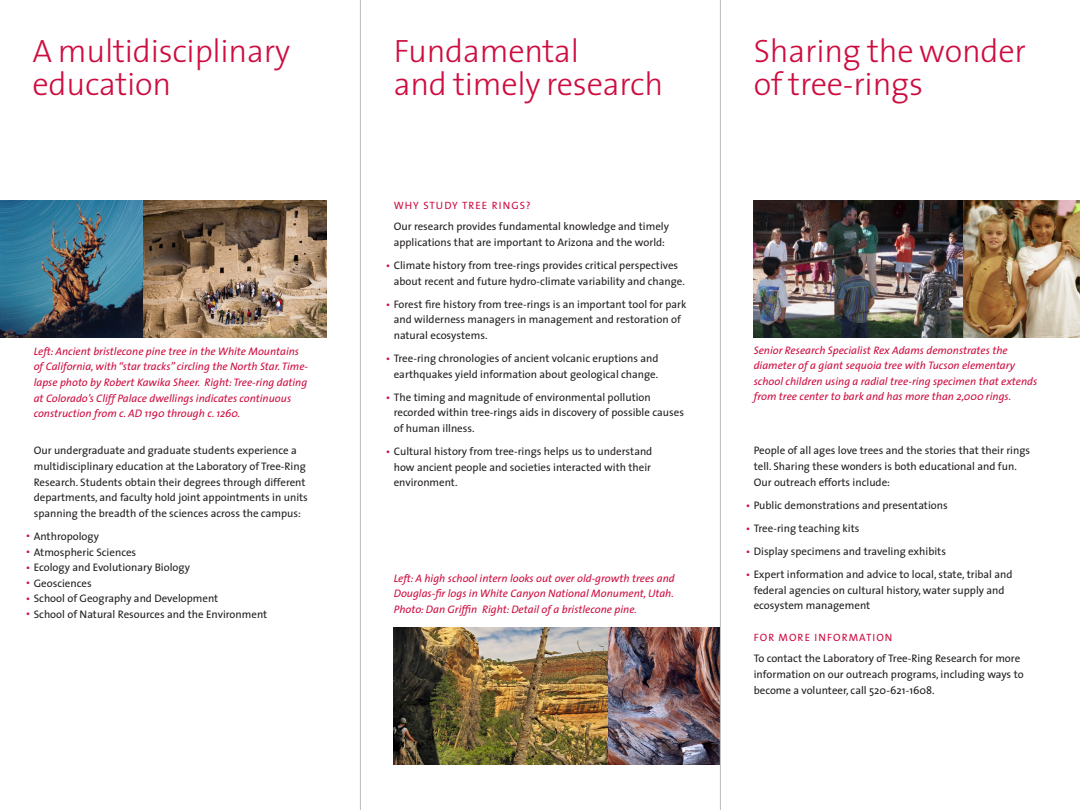
<style>
.page{position:relative;width:1080px;height:810px;background:#fff}
.page>*{position:absolute;margin:0;border:0;box-sizing:border-box;transform-origin:0 0}
.display{font:300 32.5px/33.8px "The Sans";letter-spacing:-.01em;color:#cd0d40}
.text_running{font:11px/15.6px "The Sans";color:#231f20}
.t1{font:italic 11px/15.6px "The Sans";color:#cd0d40}
.Subhead_Red{font:10.62px "The Sans";letter-spacing:.1em;color:#cd0d40}
.s1{color:#cd0d40}
</style>
<div class="page">
<img style="left:0;top:200px;width:326px;height:138px">
<img style="left:754px;top:200px;width:326px;height:138px">
<img style="left:394px;top:628px;width:326px;height:137px">
<hr style="left:360px;top:0;width:1px;height:810px;background:#bcbdc0">
<hr style="left:720px;top:0;width:1px;height:810px;background:#bcbdc0">
<p class="display" style="left:32px;top:33px;width:259px">A multidisciplinary education</p>
<p class="t1" style="left:34px;top:343px;width:276px">Left: Ancient bristlecone pine tree in the White Mountains of California, with “star tracks” circling the North Star. Time&shy;lapse photo by Robert Kawika Sheer. Right: Tree-ring dating at Colorado’s Cliff Palace dwellings indicates continuous construction from c. AD 1190 through c. 1260.</p>
<p class="text_running" style="left:34px;top:442px;width:276px">Our undergraduate and graduate students experience a multidisciplinary education at the Laboratory of Tree-Ring Research. Students obtain their degrees through different departments, and faculty hold joint appointments in units spanning the breadth of the sciences across the campus:</p>
<p class="text_running" style="left:26px;top:528px;width:75px"><span class="s1">•</span> Anthropology</p>
<p class="text_running" style="left:26px;top:544px;width:112px"><span class="s1">•</span> Atmospheric Sciences</p>
<p class="text_running" style="left:26px;top:559px;width:166px"><span class="s1">•</span> Ecology and Evolutionary Biology</p>
<p class="text_running" style="left:26px;top:575px;width:67px"><span class="s1">•</span> Geosciences</p>
<p class="text_running" style="left:26px;top:591px;width:194px"><span class="s1">•</span> School of Geography and Development</p>
<p class="text_running" style="left:26px;top:606px;width:243px"><span class="s1">•</span> School of Natural Resources and the Environment</p>
<p class="display" style="left:394px;top:33px;width:271px">Fundamental<br>and timely research</p>
<p class="display" style="left:754px;top:33px;width:274px">Sharing the wonder of tree-rings</p>
<p class="Subhead_Red" style="left:394px;top:197px;width:38px">Why stud</p>
<p class="Subhead_Red" style="left:452px;top:197px;width:17px">y tree</p>
<p class="Subhead_Red" style="left:492px;top:197px;width:40px">rings?</p>
<p class="text_running" style="left:394px;top:218px;width:277px">Our research provides fundamental knowledge and timely applications that are important to Arizona and the world:</p>
<p class="text_running" style="left:394px;top:257px;width:293px;text-indent:-8px"><span class="s1">•</span> C limate history from tree-rings provides critical perspectives about recent and future hydro-climate variability and change.</p>
<p class="text_running" style="left:394px;top:296px;width:294px;text-indent:-8px"><span class="s1">•</span> Forest fire history from tree-rings is an important tool for park and wilderness managers in management and restoration of natural ecosystems.</p>
<p class="text_running" style="left:386px;top:350px;width:274px;text-align:right"><span class="s1">•</span> Tree-ring chronologies of ancient volcanic eruptions and earthquakes yield information about geological change.</p>
<p class="text_running" style="left:394px;top:389px;width:292px;text-indent:-8px"><span class="s1">•</span> The timing and magnitude of environmental pollution recorded within tree-rings aids in discovery of possible causes of human illness.</p>
<p class="text_running" style="left:394px;top:443px;width:260px;text-align:justify;text-indent:-8px"><span class="s1">•</span> Cultural history from tree-rings helps us to understand how ancient people and societies interacted with their environment.</p>
<p class="text_running" style="left:754px;top:442px;width:278px">People of all ages love trees and the stories that their rings tell. Sharing these wonders is both educational and fun.<br>Our outreach efforts include:</p>
<p class="text_running" style="left:746px;top:497px;width:203px"><span class="s1">•</span> Public demonstrations and presentations</p>
<p class="text_running" style="left:746px;top:520px;width:115px"><span class="s1">•</span> Tree-ring teaching kits</p>
<p class="text_running" style="left:746px;top:543px;width:202px"><span class="s1">•</span> Display specimens and traveling exhibits</p>
<p class="text_running" style="left:754px;top:566px;width:260px;text-indent:-8px"><span class="s1">•</span> Expert information and advice to local, state, tribal and federal agencies on cultural history, water supply and ecosystem management</p>
<p class="Subhead_Red" style="left:754px;top:629px;width:43px">for more</p>
<p class="Subhead_Red" style="left:814px;top:629px;width:79px">information</p>
<p class="text_running" style="left:754px;top:651px;width:272px">To contact the Laboratory of Tree-Ring Research for more information on our outreach programs, including ways to become a volunteer, call 520-621-1608.</p>
<p class="t1" style="left:754px;top:342px;width:285px">Senior Research Specialist Rex Adams demonstrates the diameter of a giant sequoia tree with Tucson elementary school children using a radial tree-ring specimen that extends from tree center to bark and has more than 2,000 rings.</p>
<p class="t1" style="left:394px;top:570px;width:282px;text-align:justify">Left: A high school intern looks out over old-growth trees and Douglas-fir logs in White Canyon National Monument, Utah.<br>Photo: Dan Griffin Right: Detail of a bristlecone pine.</p>
</div>
